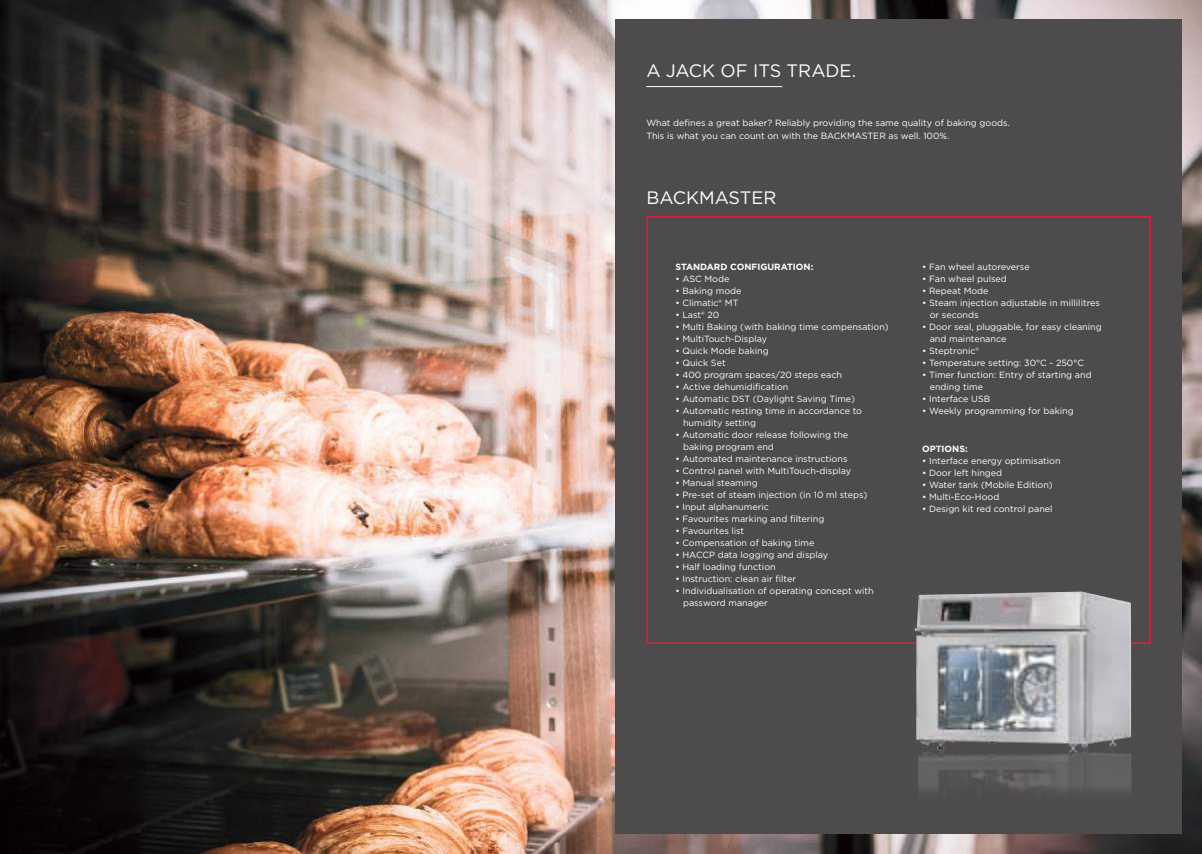
<style>
.page{position:relative;width:1202px;height:854px;background:#fff}
.page>*{position:absolute;margin:0;border:0;box-sizing:border-box;transform-origin:0 0}
.t1{font:18px "Gotham";color:#fff}
.t2{font:9px/12px "Gotham";color:#fff}
.t3{font:700 9px "Gotham";color:#fff}
</style>
<div class="page">
<img style="left:0;top:0;width:1202px;height:853px">
<div style="left:615px;top:20px;width:567px;height:813px;background:#4e4b4c"></div>
<hr style="left:646px;top:86px;width:136px;height:1px;background:#fff">
<div style="left:646px;top:216px;width:505px;height:427px;border:2px solid #e71a3c"></div>
<img style="left:905px;top:590px;width:235px;height:195px">
<h1 class="t1" style="left:646px;top:59px;width:211px">A JACK OF ITS TRADE.</h1>
<p class="t2" style="left:646px;top:116px;width:365px;line-height:13px">What defines a great baker? Reliably providing the same quality of baking goods.<br>This is what you can count on with the BACKMASTER as well. 100%.</p>
<h1 class="t1" style="left:646px;top:186px;width:132px">BACKMASTER</h1>
<p class="t3" style="left:675px;top:261px;width:139px">STANDARD CONFIGURATION:</p>
<p class="t2" style="left:675px;top:272px;width:56px">• ASC Mode</p>
<p class="t2" style="left:675px;top:284px;width:68px">• Baking mode</p>
<p class="t2" style="left:675px;top:296px;width:65px">• Climatic® MT</p>
<p class="t2" style="left:675px;top:308px;width:45px">• Last® 20</p>
<p class="t2" style="left:675px;top:320px;width:215px">• Multi Baking (with baking time compensation)</p>
<p class="t2" style="left:675px;top:332px;width:93px">• MultiTouch-Display</p>
<p class="t2" style="left:675px;top:344px;width:95px">• Quick Mode baking</p>
<p class="t2" style="left:675px;top:356px;width:52px">• Quick Set</p>
<p class="t2" style="left:675px;top:368px;width:168px">• 400 program spaces/20 steps each</p>
<p class="t2" style="left:675px;top:380px;width:115px">• Active dehumidification</p>
<p class="t2" style="left:675px;top:392px;width:181px">• Automatic DST (Daylight Saving Time)</p>
<p class="t2" style="left:683px;top:404px;width:180px;text-indent:-8px">• Automatic resting time in accordance to humidity setting</p>
<p class="t2" style="left:683px;top:428px;width:167px;text-indent:-8px">• Automatic door release following the baking program end</p>
<p class="t2" style="left:675px;top:452px;width:174px">• Automated maintenance instructions</p>
<p class="t2" style="left:675px;top:464px;width:177px">• Control panel with MultiTouch-display</p>
<p class="t2" style="left:675px;top:476px;width:84px">• Manual steaming</p>
<p class="t2" style="left:675px;top:488px;width:193px">• Pre-set of steam injection (in 10 ml steps)</p>
<p class="t2" style="left:675px;top:500px;width:95px">• Input alphanumeric</p>
<p class="t2" style="left:675px;top:512px;width:151px">• Favourites marking and filtering</p>
<p class="t2" style="left:675px;top:524px;width:70px">• Favourites list</p>
<p class="t2" style="left:675px;top:536px;width:141px">• Compensation of baking time</p>
<p class="t2" style="left:675px;top:548px;width:154px">• HACCP data logging and display</p>
<p class="t2" style="left:675px;top:560px;width:102px">• Half loading function</p>
<p class="t2" style="left:675px;top:572px;width:122px">• Instruction: clean air filter</p>
<p class="t2" style="left:683px;top:584px;width:192px;text-indent:-8px">• Individualisation of operating concept with password manager</p>
<p class="t2" style="left:922px;top:261px;width:109px">• Fan wheel autoreverse</p>
<p class="t2" style="left:922px;top:273px;width:86px">• Fan wheel pulsed</p>
<p class="t2" style="left:922px;top:285px;width:68px">• Repeat Mode</p>
<p class="t2" style="left:930px;top:297px;width:172px;text-indent:-8px">• Steam injection adjustable in millilitres or seconds</p>
<p class="t2" style="left:930px;top:321px;width:173px;text-indent:-8px">• Door seal, pluggable, for easy cleaning and maintenance</p>
<p class="t2" style="left:922px;top:345px;width:59px">• Steptronic®</p>
<p class="t2" style="left:922px;top:357px;width:163px">• Temperature setting: 30°C - 250°C</p>
<p class="t2" style="left:930px;top:369px;width:163px;text-indent:-8px">• Timer function: Entry of starting and ending time</p>
<p class="t2" style="left:922px;top:393px;width:70px">• Interface USB</p>
<p class="t2" style="left:922px;top:405px;width:153px">• Weekly programming for baking</p>
<p class="t3" style="left:922px;top:443px;width:47px">OPTIONS:</p>
<p class="t2" style="left:922px;top:455px;width:140px">• Interface energy optimisation</p>
<p class="t2" style="left:922px;top:467px;width:82px">• Door left hinged</p>
<p class="t2" style="left:922px;top:479px;width:132px">• Water tank (Mobile Edition)</p>
<p class="t2" style="left:922px;top:491px;width:79px">• Multi-Eco-Hood</p>
<p class="t2" style="left:922px;top:503px;width:132px">• Design kit red control panel</p>
</div>
